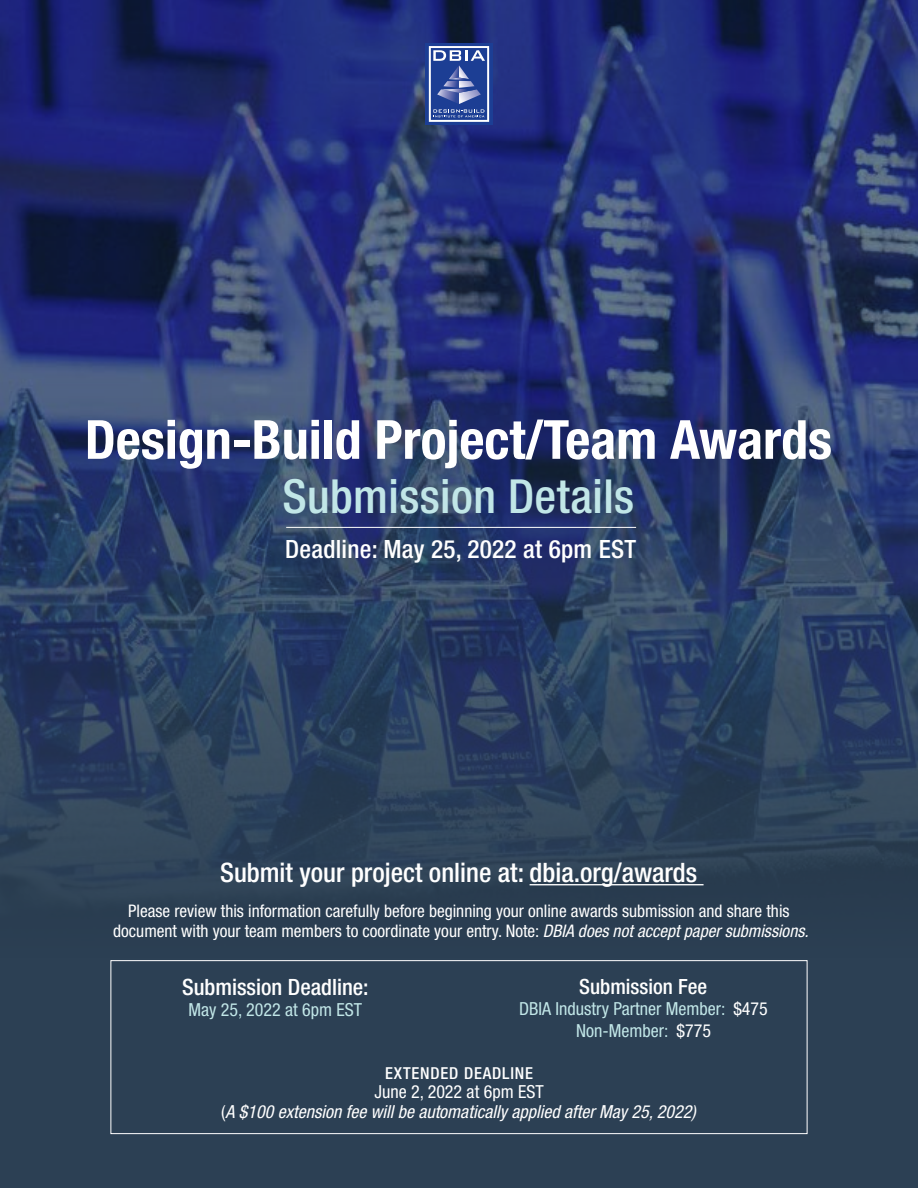
<style>
.page{position:relative;width:918px;height:1188px;background:#2c4054}
.page>*{position:absolute;margin:0;border:0;box-sizing:border-box;transform-origin:0 0}
.t1{font:700 condensed 54px "Helvetica Neue LT Std";color:#fff}
.t2{font:500 condensed 46.95px "Helvetica Neue LT Std";letter-spacing:.01em;color:#c1e6e7}
.t3{font:500 condensed 26.85px "Helvetica Neue LT Std";color:#fff}
.t4{font:500 condensed 25.2px "Helvetica Neue LT Std";letter-spacing:.01em;color:#fff}
.t5{font:500 condensed 22.5px "Helvetica Neue LT Std";color:#fff}
.t6{font:500 condensed 21px "Helvetica Neue LT Std";color:#fff}
.t7{font:italic condensed 18px/19.5px "Helvetica Neue LT Std";color:#fff;text-align:center}
.t8{font:condensed 18px/21.6px "Helvetica Neue LT Std";color:#c1e6e7;text-align:center}
.t9{font:condensed 17.4px/20.5px "Helvetica Neue LT Std";color:#fff;text-align:center}
.t10{font:500 condensed 16.5px "Helvetica Neue LT Std";letter-spacing:.05em;color:#fff}
.s1{font-style:italic}
.s2{color:#fff}
.s3{font-style:normal}
</style>
<div class="page">
<div style="left:111px;top:960px;width:696px;height:174px;border:1px solid #fff"></div>
<img style="left:0;top:0;width:918px;height:886px">
<svg style="left:425px;top:43px;width:68px;height:82px"></svg>
<svg style="left:429px;top:46px;width:60px;height:76px;background:#5970b0"></svg>
<hr style="left:530px;top:884px;width:174px;height:1px;background:#fff">
<hr style="left:286px;top:527px;width:350px;height:1px;background:#fff">
<h1 class="t1" style="left:85px;top:407px;width:749px">Design-Build Project/Team Awards</h1>
<h2 class="t2" style="left:282px;top:468px;width:353px">Submission Details</h2>
<h3 class="t4" style="left:285px;top:534px;width:352px">Deadline: May 25, 2022 at 6pm EST</h3>
<h3 class="t3" style="left:220px;top:857px;width:479px">Submit your project online at: dbia.org/awards</h3>
<p class="t9" style="left:113px;top:900px;width:697px">Please review this information carefully before beginning your online awards submission and share this document with your team members to coordinate your entry. Note: <span class="s1">DBIA does not accept paper submissions.</span></p>
<p class="t5" style="left:182px;top:973px;width:188px">Submission Deadline:</p>
<p class="t8" style="left:189px;top:999px;width:175px">May 25, 2022 at 6pm EST</p>
<p class="t6" style="left:579px;top:974px;width:129px">Submission Fee</p>
<p class="t8" style="left:519px;top:998px;width:250px">DBIA Industry Partner Member: <span class="s2">$475<br></span>Non-Member: <span class="s2">$775</span></p>
<p class="t10" style="left:385px;top:1063px;width:149px">EXTENDED DEADLINE</p>
<p class="t7" style="left:221px;top:1083px;width:476px"><span class="s3">June 2, 2022 at 6pm EST<br>(</span>A $100 extension fee will be automatically applied after May 25, 2022)</p>
</div>
